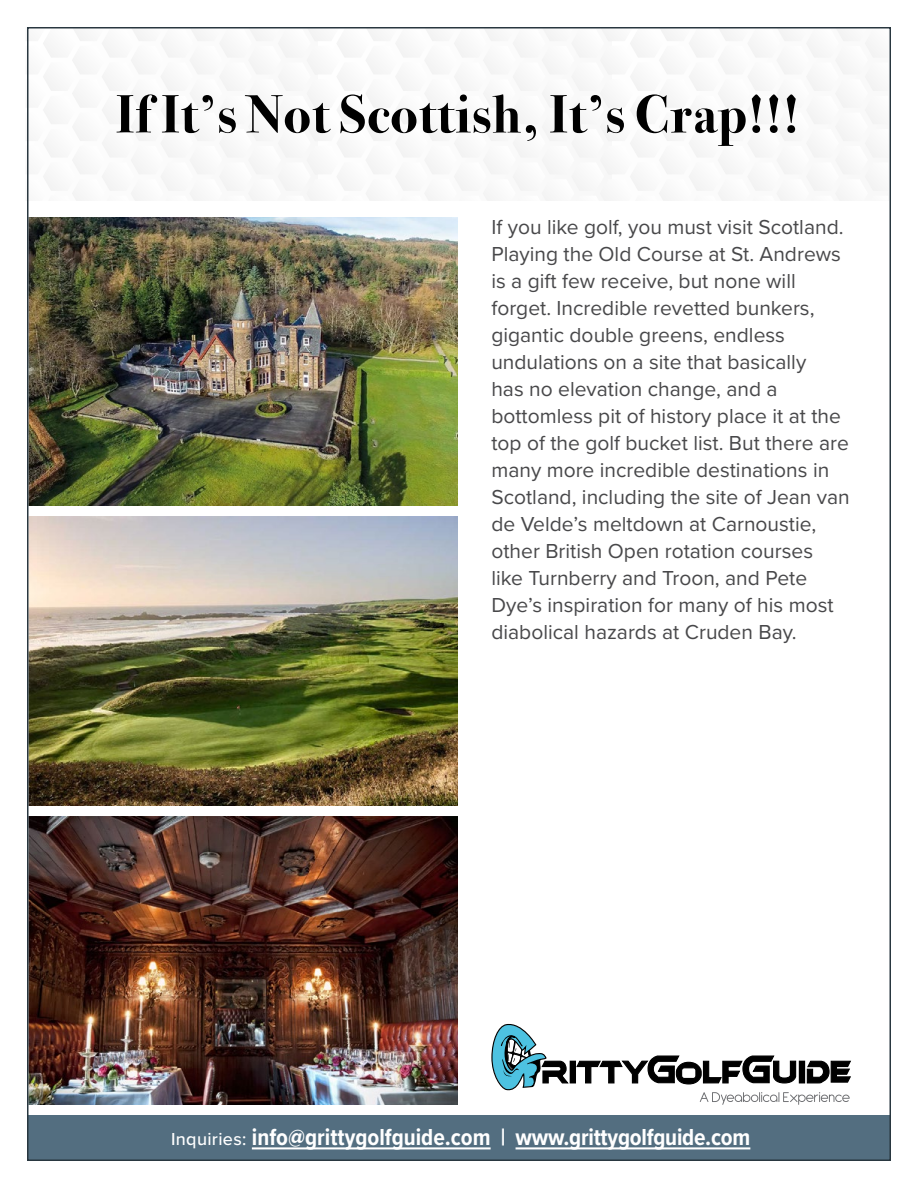
<style>
.page{position:relative;width:918px;height:1188px;background:#fff}
.page>*{position:absolute;margin:0;border:0;box-sizing:border-box;transform-origin:0 0}
.t1{font:700 54px "Bodoni Svty Two ITCTT";letter-spacing:.02em;color:#000}
.t2{font:700 24px "Proxima Nova Cond";color:#fff}
.t3{font:21px/27px "Proxima Nova";color:#48484a}
.s1{font-family:"Proxima Nova";font-weight:500;font-size:18px}
</style>
<div class="page">
<img style="left:30px;top:816px;width:428px;height:289px">
<img style="left:30px;top:217px;width:428px;height:289px">
<img style="left:30px;top:517px;width:428px;height:288px">
<svg style="left:26px;top:30px;width:855px;height:171px"></svg>
<svg style="left:492px;top:1024px;width:359px;height:81px"></svg>
<div style="left:27px;top:1116px;width:863px;height:44px;background:#536e80"></div>
<hr style="left:252px;top:1147px;width:239px;height:2px;background:#fff">
<hr style="left:516px;top:1147px;width:234px;height:2px;background:#fff">
<h1 class="t1" style="left:116px;top:70px;width:685px">If It’s Not Scottish, It’s Crap!!!</h1>
<p class="t3" style="left:491px;top:212px;width:360px">If you like golf, you must visit Scotland.<br>Playing the Old Course at St. Andrews is a gift few receive, but none will forget. Incredible revetted bunkers, gigantic double greens, endless undulations on a site that basically<br>has no elevation change, and a bottomless pit of history place it at the top of the golf bucket list. But there are many more incredible destinations in Scotland, including the site of Jean van de Velde’s meltdown at Carnoustie, other British Open rotation courses like Turnberry and Troon, and Pete Dye’s inspiration for many of his most diabolical hazards at Cruden Bay.</p>
<p class="t2" style="left:171px;top:1119px;width:581px"><span class="s1">Inquiries:</span> info@grittygolfguide.com | www.grittygolfguide.com</p>
</div>
